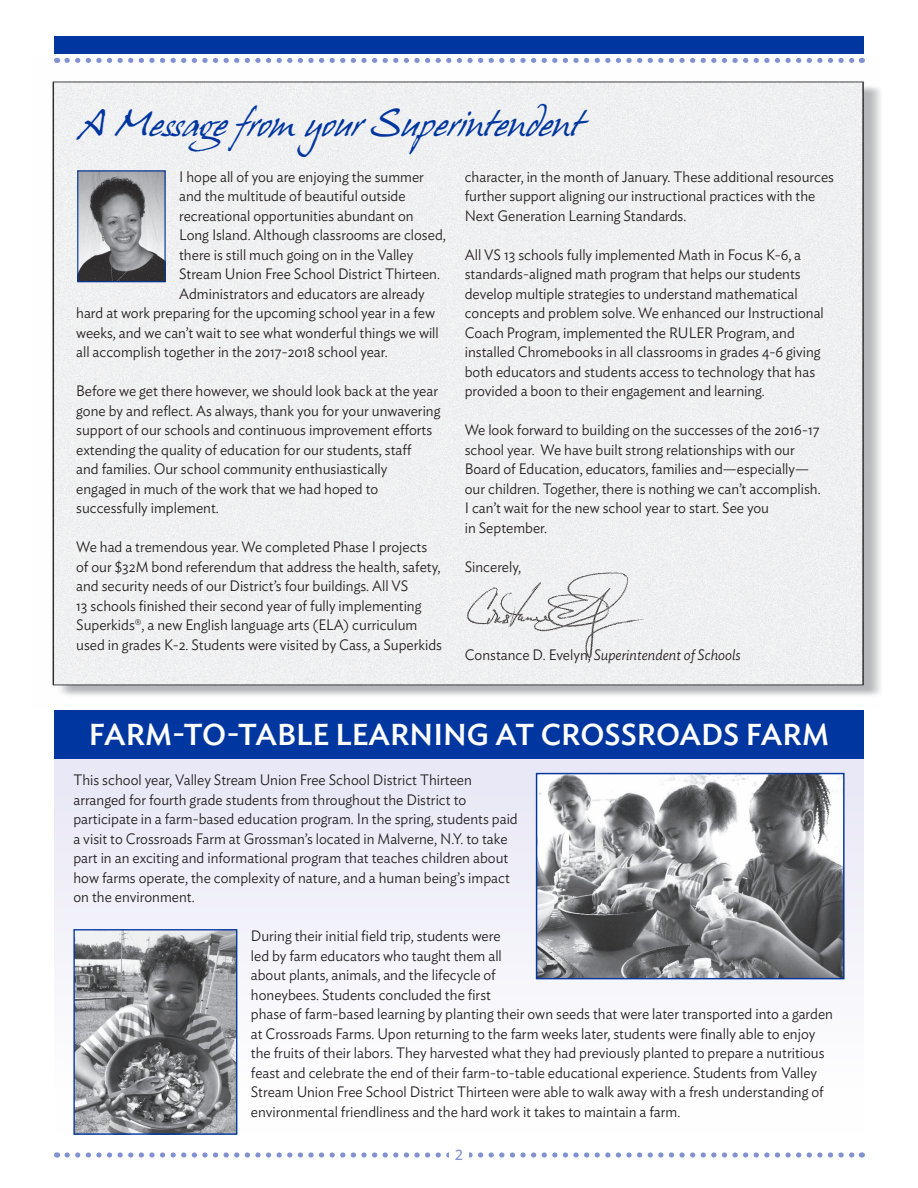
<style>
.page{position:relative;width:918px;height:1188px;background:#fff}
.page>*{position:absolute;margin:0;border:0;box-sizing:border-box;transform-origin:0 0}
.t1{font:32.55px "Hans Hand";color:#0036a0}
.t2{font:500 30px "Ideal Sans";color:#fff}
.t3{font:300 15px/19.5px "Ideal Sans";color:#231f20;scale:.96 1}
.t4{font:italic 300 15px "Ideal Sans";color:#231f20;scale:.96 1}
.t5{font:15px "Ideal Sans";color:#8292d1}
.s1{font-style:normal}
</style>
<div class="page">
<div style="left:54px;top:730px;width:810px;height:404px;background:linear-gradient(to bottom,#e5e4f4,#fff)"></div>
<div style="left:54px;top:711px;width:810px;height:48px;background:#0036a0"></div>
<img style="left:52px;top:57px;width:829px;height:639px">
<img style="left:79px;top:172px;width:85px;height:108px">
<div style="left:77px;top:170px;width:89px;height:112px;border:1px solid #0036a0"></div>
<img style="left:459px;top:567px;width:195px;height:96px">
<div style="left:54px;top:36px;width:810px;height:18px;background:#0036a0"></div>
<svg style="left:67px;top:58px;width:795px;height:5px"></svg>
<svg style="left:67px;top:1152px;width:795px;height:6px"></svg>
<div style="left:449px;top:1148px;width:20px;height:19px;background:#fff"></div>
<img style="left:538px;top:775px;width:305px;height:202px">
<div style="left:536px;top:773px;width:309px;height:206px;border:1px solid #0036a0"></div>
<img style="left:75px;top:931px;width:160px;height:202px">
<div style="left:73px;top:929px;width:164px;height:206px;border:1px solid #0036a0"></div>
<p class="t1" style="left:79px;top:106px;width:503px">A Message from your Superintendent</p>
<p class="t3" style="left:179px;top:165px;width:257px">I hope all of you are enjoying the summer</p>
<p class="t3" style="left:179px;top:185px;width:237px">and the multitude of beautiful outside</p>
<p class="t3" style="left:179px;top:204px;width:246px">recreational opportunities abundant on</p>
<p class="t3" style="left:179px;top:224px;width:279px">Long Island. Although classrooms are closed,</p>
<p class="t3" style="left:179px;top:243px;width:245px">there is still much going on in the Valley</p>
<p class="t3" style="left:179px;top:263px;width:273px">Stream Union Free School District Thirteen.</p>
<p class="t3" style="left:179px;top:282px;width:257px">Administrators and educators are already</p>
<p class="t3" style="left:76px;top:302px;width:375px">hard at work preparing for the upcoming school year in a few</p>
<p class="t3" style="left:76px;top:321px;width:379px">weeks, and we can’t wait to see what wonderful things we will</p>
<p class="t3" style="left:76px;top:341px;width:326px">all accomplish together in the 2017-2018 school year.</p>
<p class="t3" style="left:76px;top:380px;width:381px">Before we get there however, we should look back at the year gone by and reflect. As always, thank you for your unwavering support of our schools and continuous improvement efforts extending the quality of education for our students, staff<br>and families. Our school community enthusiastically engaged in much of the work that we had hoped to successfully implement.</p>
<p class="t3" style="left:76px;top:536px;width:383px">We had a tremendous year. We completed Phase I projects of our $32M bond referendum that address the health, safety, and security needs of our District’s four buildings. All VS<br>13 schools finished their second year of fully implementing Superkids®, a new English language arts (ELA) curriculum used in grades K-2. Students were visited by Cass, a Superkids</p>
<p class="t3" style="left:465px;top:165px;width:386px">character, in the month of January. These additional resources further support aligning our instructional practices with the<br>Next Generation Learning Standards.</p>
<p class="t3" style="left:465px;top:243px;width:376px">All VS 13 schools fully implemented Math in Focus K-6, a standards-aligned math program that helps our students develop multiple strategies to understand mathematical concepts and problem solve. We enhanced our Instructional Coach Program, implemented the RULER Program, and installed Chromebooks in all classrooms in grades 4-6 giving both educators and students access to technology that has provided a boon to their engagement and learning.</p>
<p class="t3" style="left:465px;top:419px;width:372px">We look forward to building on the successes of the 2016-17 school year. We have built strong relationships with our Board of Education, educators, families and—especially— our children. Together, there is nothing we can’t accomplish.<br>I can’t wait for the new school year to start. See you<br>in September.</p>
<p class="t3" style="left:465px;top:555px;width:60px">Sincerely,</p>
<p class="t4" style="left:465px;top:643px;width:289px"><span class="s1">Constance D. Evelyn,</span> Superintendent of Schools</p>
<p class="t2" style="left:89px;top:712px;width:742px">FARM-TO-TABLE LEARNING AT CROSSROADS FARM</p>
<p class="t3" style="left:73px;top:769px;width:464px">This school year, Valley Stream Union Free School District Thirteen arranged for fourth grade students from throughout the District to participate in a farm-based education program. In the spring, students paid a visit to Crossroads Farm at Grossman’s located in Malverne, N.Y. to take part in an exciting and informational program that teaches children about how farms operate, the complexity of nature, and a human being’s impact on the environment.</p>
<p class="t3" style="left:251px;top:925px;width:608px">During their initial field trip, students were<br>led by farm educators who taught them all<br>about plants, animals, and the lifecycle of<br>honeybees. Students concluded the first<br>phase of farm-based learning by planting their own seeds that were later transported into a garden at Crossroads Farms. Upon returning to the farm weeks later, students were finally able to enjoy the fruits of their labors. They harvested what they had previously planted to prepare a nutritious feast and celebrate the end of their farm-to-table educational experience. Students from Valley Stream Union Free School District Thirteen were able to walk away with a fresh understanding of environmental friendliness and the hard work it takes to maintain a farm.</p>
<p class="t5" style="left:455px;top:1143px;width:10px">2</p>
</div>
